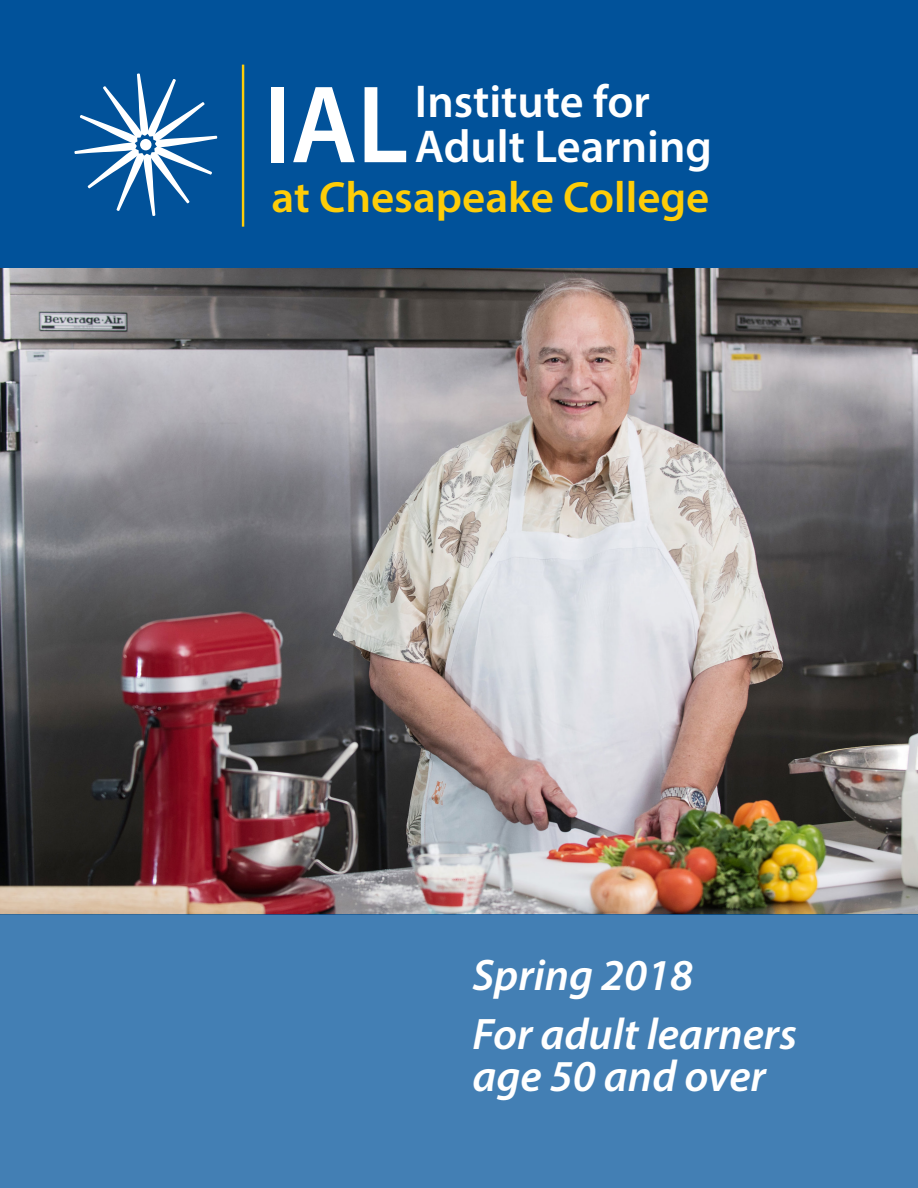
<style>
.page{position:relative;width:918px;height:1188px;background:#fff}
.page>*{position:absolute;margin:0;border:0;box-sizing:border-box;transform-origin:0 0}
.t1{font:600 111.3px "Myriad Pro";color:#fff;scale:.93 1}
.t2{font:600 46.2px/45px "Myriad Pro";color:#fff}
.t3{font:italic 600 44.25px "Myriad Pro";color:#fff}
.t4{font:600 43.8px "Myriad Pro";color:#fecd08}
</style>
<div class="page">
<img style="left:0;top:268px;width:918px;height:647px">
<div style="left:0;top:0;width:918px;height:268px;background:#01529a"></div>
<svg style="left:74px;top:73px;width:143px;height:143px"></svg>
<div style="left:140px;top:139px;width:12px;height:11px;background:#fff;border-radius:50%"></div>
<hr style="left:242px;top:65px;width:2px;height:162px;background:#fecd08">
<div style="left:0;top:915px;width:918px;height:273px;background:#437fb4"></div>
<p class="t2" style="left:415px;top:78px;width:299px">Institute for<br>Adult Learning</p>
<p class="t4" style="left:271px;top:170px;width:440px">at Chesapeake College</p>
<p class="t1" style="left:264px;top:54px;width:157px">IAL</p>
<p class="t3" style="left:472px;top:947px;width:222px">Spring 2018</p>
<p class="t3" style="left:472px;top:1006px;width:326px">For adult learners</p>
<p class="t3" style="left:472px;top:1048px;width:295px">age 50 and over</p>
</div>
